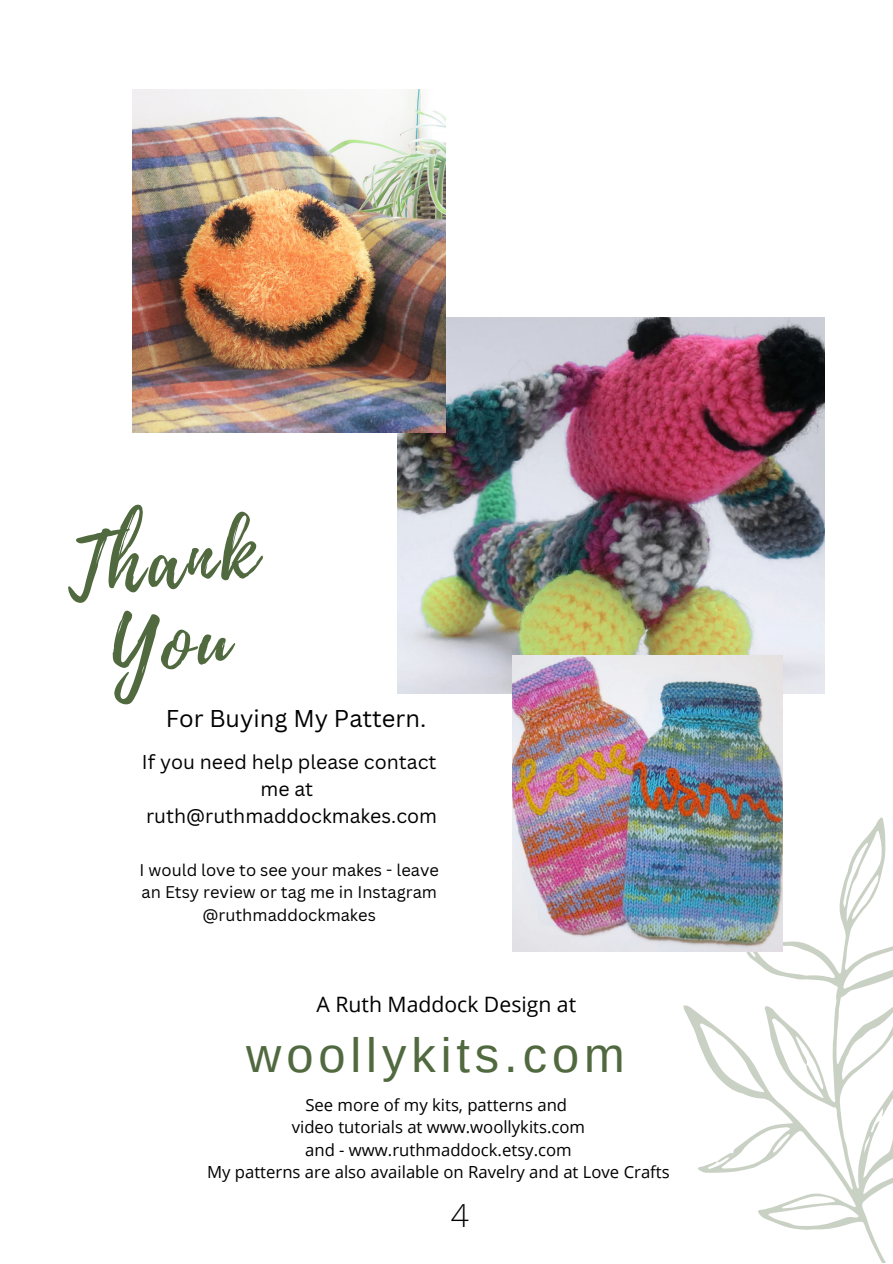
<style>
.page{position:relative;width:893px;height:1264px;background:#fff}
.page>*{position:absolute;margin:0;border:0;box-sizing:border-box;transform-origin:0 0}
.t1{font:81.75px/83.7px "Playlist Script";color:#51693f;text-align:center}
.t2{font:48.75px "Arimo";letter-spacing:.1em;color:#51693f}
.t3{font:300 31.8px "Open Sans";color:#000}
.t4{font:23.7px "Canva Sans";color:#000}
.t5{font:21.15px "Open Sans";color:#000}
.t6{font:19.5px/27px "Canva Sans";color:#000;text-align:center}
.t7{font:16.65px "Open Sans";color:#000}
.t8{font:16.5px/22.5px "Canva Sans";color:#000;text-align:center}
</style>
<div class="page">
<svg style="left:636px;top:783px;width:256px;height:479px"></svg>
<svg style="left:716px;top:1150px;width:17px;height:15px"></svg>
<img style="left:397px;top:317px;width:427px;height:376px">
<img style="left:132px;top:89px;width:314px;height:343px">
<img style="left:512px;top:655px;width:270px;height:296px">
<p class="t1" style="left:63px;top:530px;width:192px;rotate:-5deg">Thank<br>You</p>
<p class="t4" style="left:166px;top:701px;width:262px">For Buying My Pattern.</p>
<p class="t6" style="left:142px;top:748px;width:296px">If you need help please contact me at ruth@ruthmaddockmakes.com</p>
<p class="t8" style="left:140px;top:858px;width:301px">I would love to see your makes - leave an Etsy review or tag me in Instagram @ruthmaddockmakes</p>
<p class="t5" style="left:316px;top:989px;width:261px">A Ruth Maddock Design at</p>
<p class="t2" style="left:246px;top:1027px;width:380px">woollykits.com</p>
<p class="t7" style="left:305px;top:1092px;width:263px">See more of my kits, patterns and</p>
<p class="t7" style="left:292px;top:1115px;width:295px">video tutorials at www.woollykits.com</p>
<p class="t7" style="left:305px;top:1137px;width:268px">and - www.ruthmaddock.etsy.com</p>
<p class="t7" style="left:207px;top:1160px;width:464px">My patterns are also available on Ravelry and at Love Crafts</p>
<p class="t3" style="left:451px;top:1192px;width:20px">4</p>
</div>
